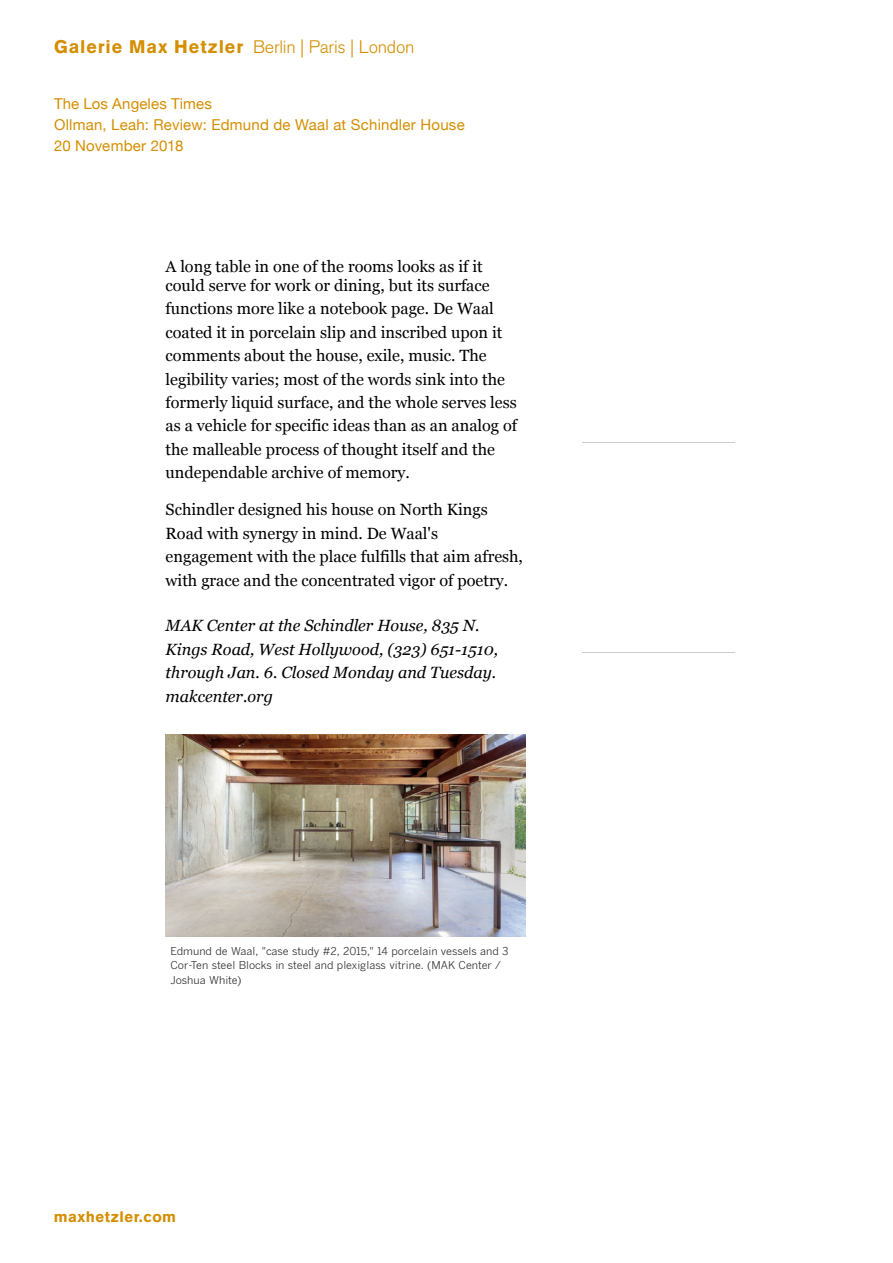
<style>
.page{position:relative;width:893px;height:1263px;background:#fff}
.page>*{position:absolute;margin:0;border:0;box-sizing:border-box;transform-origin:0 0}
.t1{font:18px "Akzidenz Grotesk BE Light Os F";letter-spacing:-.015em;color:#d48e00}
.t2{font:16.2px/23.4px "Georgia";color:#000}
.t3{font:italic 16.2px/23.4px "Georgia";color:#000}
.t4{font:15px/21px "Helvetica Neue";letter-spacing:.015em;color:#d48e00}
.t5{font:900 15px "Akzidenz Grotesk";letter-spacing:.03em;color:#d48e00}
.t6{font:10.8px/14.4px "Munged kpji 3 b Yv Fo";color:#333}
.s1{font-family:"Akzidenz Grotesk";font-weight:900}
</style>
<div class="page">
<hr style="left:583px;top:442px;width:152px;height:1px;background:#ccc">
<hr style="left:583px;top:652px;width:152px;height:1px;background:#ccc">
<img style="left:166px;top:735px;width:359px;height:202px">
<p class="t1" style="left:54px;top:37px;width:362px"><span class="s1">Galerie Max Hetzler</span> Berlin | Paris | London</p>
<p class="t4" style="left:54px;top:93px;width:412px">The Los Angeles Times<br>Ollman, Leah: Review: Edmund de Waal at Schindler House<br>20 November 2018</p>
<p class="t2" style="left:166px;top:255px;width:319px">A long table in one of the rooms looks as if it</p>
<p class="t2" style="left:166px;top:273px;width:353px">could serve for work or dining, but its surface functions more like a notebook page. De Waal coated it in porcelain slip and inscribed upon it comments about the house, exile, music. The legibility varies; most of the words sink into the formerly liquid surface, and the whole serves less as a vehicle for specific ideas than as an analog of the malleable process of thought itself and the undependable archive of memory.</p>
<p class="t2" style="left:166px;top:498px;width:359px">Schindler designed his house on North Kings Road with synergy in mind. De Waal's engagement with the place fulfills that aim afresh, with grace and the concentrated vigor of poetry.</p>
<p class="t3" style="left:166px;top:614px;width:334px">MAK Center at the Schindler House, 835 N.<br>Kings Road, West Hollywood, (323) 651-1510, through Jan. 6. Closed Monday and Tuesday. makcenter.org</p>
<p class="t6" style="left:170px;top:943px;width:340px">Edmund de Waal, "case study #2, 2015," 14 porcelain vessels and 3<br>Cor-Ten steel Blocks in steel and plexiglass vitrine. (MAK Center /<br>Joshua White)</p>
<p class="t5" style="left:54px;top:1207px;width:124px">maxhetzler.com</p>
</div>
